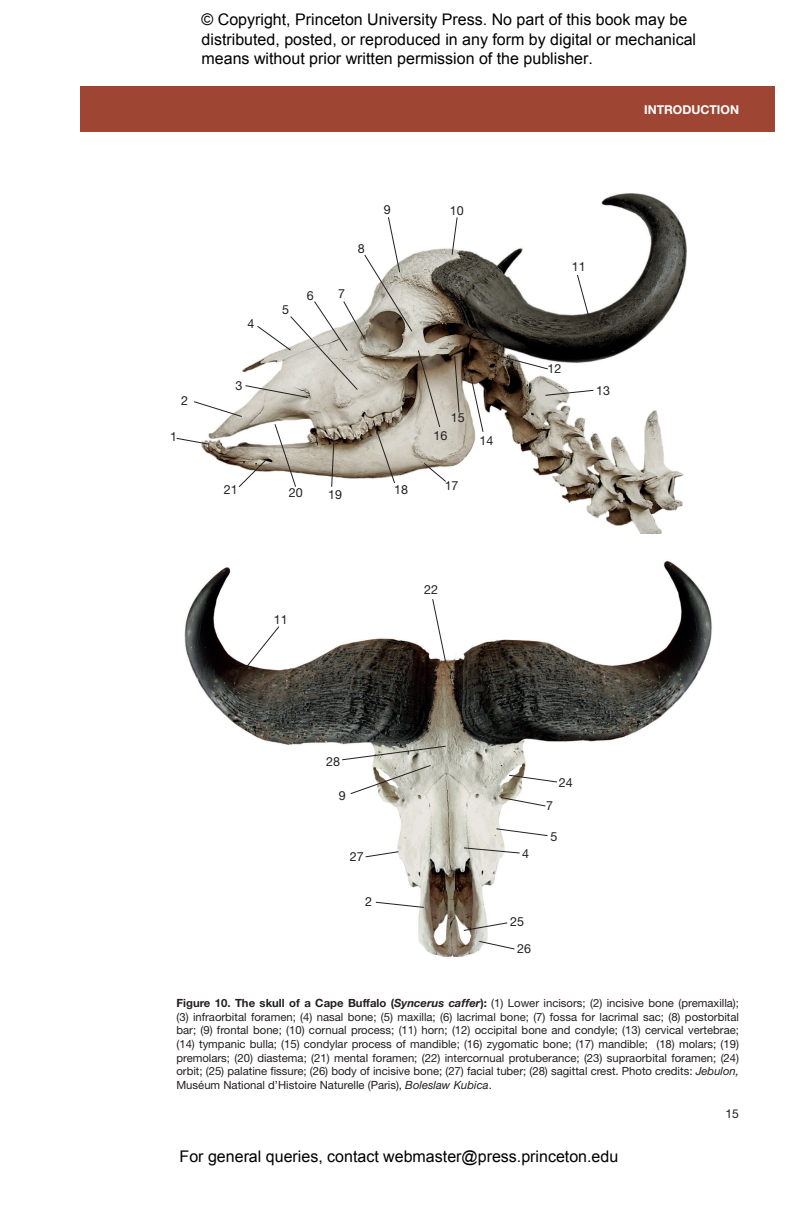
<style>
.page{position:relative;width:798px;height:1220px;background:#fff}
.page>*{position:absolute;margin:0;border:0;box-sizing:border-box;transform-origin:0 0}
.t1{font:16px/19.2px "Arial";color:#000}
.t2{font:12.6px/26px "Helvetica Neue LT Std";color:#231f20;text-align:center}
.t3{font:700 12.2px "Helvetica Neue LT Std";color:#fff}
.t4{font:12.2px "Helvetica Neue LT Std";color:#231f20}
.t5{font:11.4px/13.6px "Helvetica Neue LT Std";color:#231f20;text-align:justify}
.s1{font-weight:700}
.s2{font-weight:700;font-style:italic}
.s3{font-style:italic}
</style>
<div class="page">
<img style="left:184px;top:560px;width:528px;height:397px">
<div style="left:81px;top:86px;width:694px;height:45px;background:#9e4633"></div>
<img style="left:460px;top:193px;width:227px;height:340px">
<svg style="left:544px;top:389px;width:50px;height:7px"></svg>
<svg style="left:576px;top:274px;width:14px;height:43px"></svg>
<svg style="left:176px;top:217px;width:284px;height:270px"></svg>
<svg style="left:470px;top:375px;width:14px;height:58px"></svg>
<svg style="left:499px;top:355px;width:50px;height:15px"></svg>
<svg style="left:479px;top:713px;width:67px;height:6px"></svg>
<svg style="left:432px;top:598px;width:15px;height:65px"></svg>
<svg style="left:508px;top:774px;width:50px;height:9px"></svg>
<svg style="left:341px;top:745px;width:106px;height:50px"></svg>
<svg style="left:463px;top:847px;width:58px;height:7px"></svg>
<svg style="left:463px;top:922px;width:45px;height:9px"></svg>
<svg style="left:478px;top:940px;width:37px;height:10px"></svg>
<svg style="left:244px;top:625px;width:36px;height:44px"></svg>
<svg style="left:495px;top:828px;width:53px;height:8px"></svg>
<svg style="left:375px;top:901px;width:50px;height:7px"></svg>
<svg style="left:365px;top:851px;width:34px;height:7px"></svg>
<svg style="left:500px;top:796px;width:46px;height:11px"></svg>
<h1 class="t1" style="left:202px;top:10px;width:496px">© Copyright, Princeton University Press. No part of this book may be distributed, posted, or reproduced in any form by digital or mechanical means without prior written permission of the publisher.</h1>
<p class="t2" style="left:181px;top:388px;width:8px">2</p>
<p class="t2" style="left:170px;top:423px;width:8px">1</p>
<p class="t3" style="left:644px;top:103px;width:96px">INTRODUCTION</p>
<p class="t2" style="left:248px;top:310px;width:8px">4</p>
<p class="t2" style="left:236px;top:373px;width:8px">3</p>
<p class="t2" style="left:224px;top:476px;width:15px">21</p>
<p class="t2" style="left:282px;top:297px;width:8px">5</p>
<p class="t2" style="left:307px;top:283px;width:8px">6</p>
<p class="t2" style="left:358px;top:235px;width:8px">8</p>
<p class="t2" style="left:338px;top:281px;width:8px">7</p>
<p class="t2" style="left:384px;top:196px;width:8px">9</p>
<p class="t2" style="left:450px;top:198px;width:15px">10</p>
<p class="t2" style="left:289px;top:480px;width:15px">20</p>
<p class="t2" style="left:328px;top:481px;width:15px">19</p>
<p class="t2" style="left:451px;top:405px;width:15px">15</p>
<p class="t2" style="left:433px;top:422px;width:15px">16</p>
<p class="t2" style="left:394px;top:476px;width:15px">18</p>
<p class="t2" style="left:445px;top:473px;width:15px">17</p>
<p class="t2" style="left:479px;top:427px;width:15px">14</p>
<p class="t2" style="left:274px;top:606px;width:15px">11</p>
<p class="t2" style="left:424px;top:576px;width:15px">22</p>
<p class="t2" style="left:572px;top:253px;width:15px">11</p>
<p class="t2" style="left:547px;top:355px;width:15px">12</p>
<p class="t2" style="left:596px;top:377px;width:15px">13</p>
<p class="t2" style="left:326px;top:748px;width:15px">28</p>
<p class="t2" style="left:339px;top:782px;width:8px">9</p>
<p class="t2" style="left:350px;top:843px;width:15px">27</p>
<p class="t2" style="left:365px;top:888px;width:8px">2</p>
<p class="t2" style="left:546px;top:703px;width:15px">23</p>
<p class="t2" style="left:522px;top:840px;width:8px">4</p>
<p class="t2" style="left:559px;top:770px;width:15px">24</p>
<p class="t2" style="left:546px;top:793px;width:8px">7</p>
<p class="t2" style="left:551px;top:823px;width:8px">5</p>
<p class="t2" style="left:510px;top:909px;width:22px">25<br>26</p>
<p class="t5" style="left:176px;top:996px;width:564px"><span class="s1">Figure 10. The skull of a Cape Buffalo (</span><span class="s2">Syncerus caffer</span><span class="s1">):</span> (1) Lower incisors; (2) incisive bone (premaxilla); (3) infraorbital foramen; (4) nasal bone; (5) maxilla; (6) lacrimal bone; (7) fossa for lacrimal sac; (8) postorbital bar; (9) frontal bone; (10) cornual process; (11) horn; (12) occipital bone and condyle; (13) cervical vertebrae; (14) tympanic bulla; (15) condylar process of mandible; (16) zygomatic bone; (17) mandible; (18) molars; (19) premolars; (20) diastema; (21) mental foramen; (22) intercornual protuberance; (23) supraorbital foramen; (24) orbit; (25) palatine fissure; (26) body of incisive bone; (27) facial tuber; (28) sagittal crest. Photo credits: <span class="s3">Jebulon, </span>Muséum National d’Histoire Naturelle (Paris), <span class="s3">Boleslaw Kubica</span>.</p>
<h1 class="t1" style="left:180px;top:1147px;width:440px">For general queries, contact webmaster@press.princeton.edu</h1>
<p class="t4" style="left:725px;top:1106px;width:15px">15</p>
</div>
